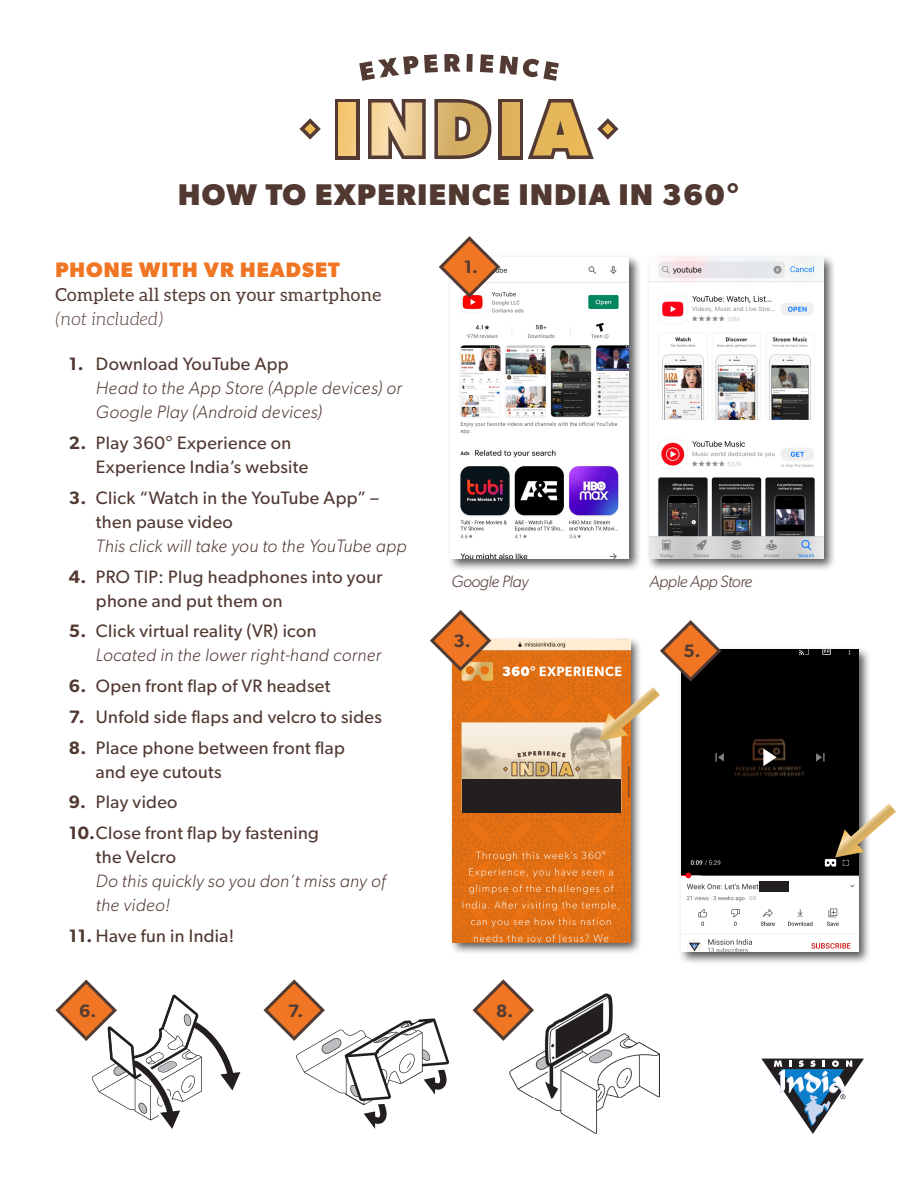
<style>
.page{position:relative;width:918px;height:1188px;background:#fff}
.page>*{position:absolute;margin:0;border:0;box-sizing:border-box;transform-origin:0 0}
.t1{font:700 30px "Gibson";letter-spacing:.05em;color:#513932}
.t2{font:700 21px "Gibson";letter-spacing:.05em;color:#f07624}
.t3{font:18px/24px "Gibson";letter-spacing:.02em;color:#513932}
.t4{font:italic 300 18px/24px "Gibson";letter-spacing:.02em;color:#513932}
.t5{font:18px/24px "Aleo";letter-spacing:.02em;color:#513932}
.t6{font:600 18px "Gibson";color:#533b33}
.t7{font:italic 300 16.5px "Gibson";letter-spacing:-.025em;color:#513932}
.s1{font-weight:300;font-style:italic}
.s2{font-weight:600;font-style:normal}
.s3{font-weight:400;font-style:normal}
.s4{font-weight:600}
</style>
<div class="page">
<svg style="left:761px;top:1059px;width:103px;height:75px"></svg>
<svg style="left:359px;top:56px;width:59px;height:25px"></svg>
<svg style="left:424px;top:54px;width:14px;height:19px"></svg>
<svg style="left:444px;top:54px;width:17px;height:18px"></svg>
<div style="left:467px;top:54px;width:6px;height:18px;background:#533b33"></div>
<svg style="left:480px;top:54px;width:13px;height:19px"></svg>
<svg style="left:500px;top:56px;width:59px;height:25px"></svg>
<div style="left:335px;top:99px;width:24px;height:60px;background:#533b33"></div>
<svg style="left:499px;top:99px;width:24px;height:60px"></svg>
<div style="left:338px;top:103px;width:18px;height:53px;background:#f4c876"></div>
<svg style="left:368px;top:99px;width:58px;height:60px;background:#c2a883"></svg>
<svg style="left:434px;top:99px;width:57px;height:60px;background:#b89c6d"></svg>
<div style="left:502px;top:103px;width:17px;height:53px;background:#deb25d"></div>
<svg style="left:300px;top:118px;width:21px;height:22px"></svg>
<svg style="left:528px;top:99px;width:90px;height:60px"></svg>
<div style="left:646px;top:254px;width:191px;height:318px;background:#231f20;opacity:.75"></div>
<img style="left:649px;top:258px;width:175px;height:301px">
<div style="left:447px;top:254px;width:194px;height:318px;background:#231f20;opacity:.75"></div>
<img style="left:450px;top:258px;width:179px;height:301px">
<img style="left:510px;top:994px;width:150px;height:139px">
<div style="left:449px;top:636px;width:194px;height:320px;background:#231f20;opacity:.75"></div>
<img style="left:453px;top:640px;width:177px;height:302px">
<div style="left:678px;top:646px;width:193px;height:319px;background:#231f20;opacity:.75"></div>
<img style="left:681px;top:649px;width:177px;height:303px">
<svg style="left:55px;top:979px;width:185px;height:150px"></svg>
<svg style="left:263px;top:979px;width:186px;height:150px"></svg>
<svg style="left:472px;top:979px;width:64px;height:64px"></svg>
<svg style="left:439px;top:236px;width:63px;height:64px"></svg>
<svg style="left:430px;top:610px;width:63px;height:64px"></svg>
<svg style="left:599px;top:620px;width:125px;height:121px"></svg>
<svg style="left:835px;top:804px;width:61px;height:53px"></svg>
<div style="left:462px;top:779px;width:158px;height:33px;background:#231f20"></div>
<div style="left:759px;top:881px;width:30px;height:11px;background:#231f20"></div>
<p class="t1" style="left:178px;top:177px;width:563px">HOW TO EXPERIENCE INDIA IN 360°</p>
<p class="t2" style="left:55px;top:257px;width:286px">PHONE WITH VR HEADSET</p>
<p class="t5" style="left:55px;top:282px;width:327px">Complete all steps on your smartphone <span class="s1">(not included)</span></p>
<p class="t4" style="left:96px;top:352px;width:307px;text-indent:-27px"><span class="s2">1.</span> <span class="s3">Download YouTube App<br></span>Head to the App Store (Apple devices) or<br>Google Play (Android devices)</p>
<p class="t3" style="left:96px;top:431px;width:214px;text-indent:-27px"><span class="s4">2.</span> Play 360° Experience on<br>Experience India’s website</p>
<p class="t3" style="left:96px;top:485px;width:312px;text-indent:-27px"><span class="s4">3.</span> Click “Watch in the YouTube App” – then pause video<br><span class="s1">This click will take you to the YouTube app</span></p>
<p class="t3" style="left:96px;top:564px;width:288px;text-indent:-27px"><span class="s4">4.</span> PRO TIP: Plug headphones into your phone and put them on</p>
<p class="t4" style="left:96px;top:619px;width:287px;text-indent:-27px"><span class="s2">5.</span> <span class="s3">Click virtual reality (VR) icon<br></span>Located in the lower right-hand corner</p>
<p class="t3" style="left:69px;top:674px;width:263px"><span class="s4">6.</span> Open front flap of VR headset</p>
<p class="t3" style="left:69px;top:704px;width:314px"><span class="s4">7.</span> Unfold side flaps and velcro to sides</p>
<p class="t3" style="left:96px;top:735px;width:250px;text-indent:-27px"><span class="s4">8.</span> Place phone between front flap and eye cutouts</p>
<p class="t3" style="left:69px;top:790px;width:110px"><span class="s4">9.</span> Play video</p>
<p class="t4" style="left:96px;top:821px;width:291px;text-indent:-27px"><span class="s2">10.</span><span class="s3">Close front flap by fastening<br>the Velcro<br></span>Do this quickly so you don’t miss any of the video!</p>
<p class="t3" style="left:69px;top:923px;width:167px"><span class="s4">11.</span> Have fun in India!</p>
<p class="t6" style="left:464px;top:256px;width:16px">1.</p>
<p class="t7" style="left:451px;top:571px;width:78px">Google Play</p>
<p class="t7" style="left:649px;top:571px;width:105px">Apple App Store</p>
<p class="t6" style="left:454px;top:630px;width:19px">3.</p>
<p class="t6" style="left:684px;top:640px;width:19px">5.</p>
<p class="t6" style="left:79px;top:1000px;width:19px">6.</p>
<p class="t6" style="left:288px;top:1000px;width:17px">7.</p>
<p class="t6" style="left:496px;top:1000px;width:19px">8.</p>
</div>
